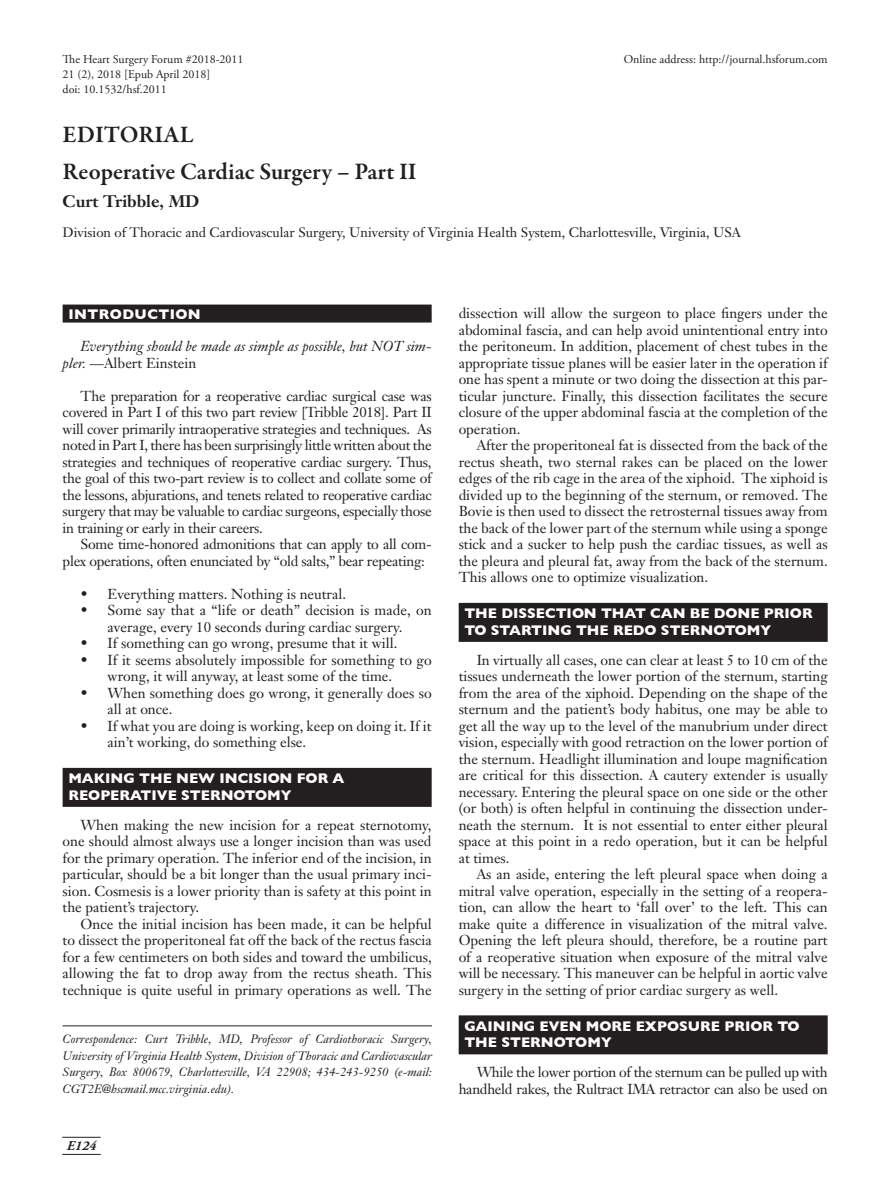
<style>
.page{position:relative;width:891px;height:1188px;background:#fff}
.page>*{position:absolute;margin:0;border:0;box-sizing:border-box;transform-origin:0 0}
.t1{font:600 24px "Garamond Premr Pro";color:#231f20}
.Authors{font:700 16.5px "Janson Text";color:#231f20}
.Body_Text{font:14.25px/16.5px "Janson Text";color:#231f20;text-align:justify}
.Body_Text-2{font:14.25px/16.5px "Janson Text";letter-spacing:-.02em;color:#231f20}
.H1___2_Lines{font:700 14.25px/16.5px "Gill Sans";color:#fff}
.Body_Text-3{font:italic 14.25px/16.5px "Janson Text";letter-spacing:.005em;color:#231f20}
.H1___2_Lines-2{font:700 14.25px "Gill Sans";letter-spacing:.03em;color:#fff}
.Affiliation{font:13.5px "Janson Text";color:#231f20}
.t2{font:italic 700 13.5px "Adobe Garamond Pro";color:#231f20}
.Correspondence_First{font:italic 12px/16.8px "Janson Text";letter-spacing:.005em;color:#231f20;text-align:justify}
.Doi{font:12px "Adobe Garamond Pro";color:#231f20}
.s1{font-style:normal}
</style>
<div class="page">
<hr style="left:62px;top:1137px;width:39px;height:1px;background:#231f20">
<hr style="left:62px;top:1154px;width:39px;height:1px;background:#231f20">
<div style="left:63px;top:305px;width:369px;height:18px;background:#231f20"></div>
<div style="left:63px;top:768px;width:369px;height:39px;background:#231f20"></div>
<div style="left:459px;top:603px;width:369px;height:39px;background:#231f20"></div>
<div style="left:459px;top:1015px;width:369px;height:39px;background:#231f20"></div>
<hr style="left:63px;top:1025px;width:369px;height:1px;background:#231f20">
<p class="Doi" style="left:63px;top:52px;width:182px">The Heart Surgery Forum #2018-2011</p>
<p class="Doi" style="left:63px;top:67px;width:149px">21 (2), 2018 [Epub April 2018]</p>
<p class="Doi" style="left:63px;top:82px;width:106px">doi: 10.1532/hsf.2011</p>
<p class="t1" style="left:63px;top:120px;width:133px">EDITORIAL</p>
<p class="t1" style="left:63px;top:157px;width:356px">Reoperative Cardiac Surgery – Part II</p>
<p class="Authors" style="left:63px;top:191px;width:138px">Curt Tribble, MD</p>
<p class="Affiliation" style="left:63px;top:224px;width:680px">Division of Thoracic and Cardiovascular Surgery, University of Virginia Health System, Charlottesville, Virginia, USA</p>
<p class="Doi" style="left:624px;top:52px;width:205px">Online address: http://journal.hsforum.com</p>
<h1 class="H1___2_Lines-2" style="left:68px;top:303px;width:134px">INTRODUCTION</h1>
<p class="Body_Text-3" style="left:63px;top:338px;width:371px;text-indent:18px">Everything should be made as simple as possible, but NOT sim&shy;pler. <span class="s1">—Albert Einstein</span></p>
<p class="Body_Text" style="left:63px;top:387px;width:371px;text-indent:18px">The preparation for a reoperative cardiac surgical case was covered in Part I of this two part review [Tribble 2018]. Part II will cover primarily intraoperative strategies and techniques. As noted in Part I, there has been surprisingly little written about the strategies and techniques of reoperative cardiac surgery. Thus, the goal of this two-part review is to collect and collate some of the lessons, abjurations, and tenets related to reoperative cardiac surgery that may be valuable to cardiac surgeons, especially those in training or early in their careers.</p>
<p class="Body_Text-2" style="left:63px;top:536px;width:371px;text-indent:18px">Some time-honored admonitions that can apply to all com&shy;plex operations, often enunciated by “old salts,” bear repeating:</p>
<p class="Body_Text" style="left:81px;top:585px;width:267px">• Everything matters. Nothing is neutral.</p>
<p class="Body_Text" style="left:81px;top:602px;width:353px;text-align:center">• Some say that a “life or death” decision is made, on average, every 10 seconds during cardiac surgery.</p>
<p class="Body_Text" style="left:81px;top:635px;width:318px">• If something can go wrong, presume that it will.</p>
<p class="Body_Text" style="left:108px;top:651px;width:326px;text-indent:-27px">• If it seems absolutely impossible for something to go wrong, it will anyway, at least some of the time.</p>
<p class="Body_Text" style="left:108px;top:684px;width:326px;text-indent:-27px">• When something does go wrong, it generally does so all at once.</p>
<p class="Body_Text" style="left:108px;top:717px;width:326px;text-indent:-27px">• If what you are doing is working, keep on doing it. If it ain’t working, do something else.</p>
<p class="H1___2_Lines" style="left:68px;top:770px;width:278px">MAKING THE NEW INCISION FOR A<br>REOPERATIVE STERNOTOMY</p>
<p class="Body_Text" style="left:63px;top:816px;width:371px;text-indent:18px">When making the new incision for a repeat sternotomy, one should almost always use a longer incision than was used for the primary operation. The inferior end of the incision, in particular, should be a bit longer than the usual primary inci&shy;sion. Cosmesis is a lower priority than is safety at this point in the patient’s trajectory.</p>
<p class="Body_Text" style="left:63px;top:915px;width:371px;text-indent:18px">Once the initial incision has been made, it can be helpful to dissect the properitoneal fat off the back of the rectus fascia for a few centimeters on both sides and toward the umbilicus, allowing the fat to drop away from the rectus sheath. This technique is quite useful in primary operations as well. The</p>
<p class="Correspondence_First" style="left:63px;top:1030px;width:371px">Correspondence: Curt Tribble, MD, Professor of Cardiothoracic Surgery, University of Virginia Health System, Division of Thoracic and Cardiovascular Surgery, Box 800679, Charlottesville, VA 22908; 434-243-9250 (e-mail:<br>CGT2E@hscmail.mcc.virginia.edu).</p>
<p class="t2" style="left:67px;top:1138px;width:31px">E124</p>
<p class="Body_Text" style="left:459px;top:305px;width:371px">dissection will allow the surgeon to place fingers under the abdominal fascia, and can help avoid unintentional entry into the peritoneum. In addition, placement of chest tubes in the appropriate tissue planes will be easier later in the operation if one has spent a minute or two doing the dissection at this par&shy;ticular juncture. Finally, this dissection facilitates the secure closure of the upper abdominal fascia at the completion of the operation.</p>
<p class="Body_Text" style="left:459px;top:437px;width:371px;text-indent:18px">After the properitoneal fat is dissected from the back of the rectus sheath, two sternal rakes can be placed on the lower edges of the rib cage in the area of the xiphoid. The xiphoid is divided up to the beginning of the sternum, or removed. The Bovie is then used to dissect the retrosternal tissues away from the back of the lower part of the sternum while using a sponge stick and a sucker to help push the cardiac tissues, as well as the pleura and pleural fat, away from the back of the sternum.<br>This allows one to optimize visualization.</p>
<p class="H1___2_Lines" style="left:464px;top:605px;width:350px">THE DISSECTION THAT CAN BE DONE PRIOR<br>TO STARTING THE REDO STERNOTOMY</p>
<p class="Body_Text" style="left:459px;top:651px;width:371px;text-indent:18px">In virtually all cases, one can clear at least 5 to 10 cm of the tissues underneath the lower portion of the sternum, starting from the area of the xiphoid. Depending on the shape of the sternum and the patient’s body habitus, one may be able to get all the way up to the level of the manubrium under direct vision, especially with good retraction on the lower portion of the sternum. Headlight illumination and loupe magnification are critical for this dissection. A cautery extender is usually necessary. Entering the pleural space on one side or the other (or both) is often helpful in continuing the dissection under&shy;neath the sternum. It is not essential to enter either pleural space at this point in a redo operation, but it can be helpful at times.</p>
<p class="Body_Text" style="left:459px;top:866px;width:371px;text-indent:18px">As an aside, entering the left pleural space when doing a mitral valve operation, especially in the setting of a reopera&shy;tion, can allow the heart to ‘fall over’ to the left. This can make quite a difference in visualization of the mitral valve.<br>Opening the left pleura should, therefore, be a routine part of a reoperative situation when exposure of the mitral valve will be necessary. This maneuver can be helpful in aortic valve surgery in the setting of prior cardiac surgery as well.</p>
<p class="H1___2_Lines" style="left:464px;top:1017px;width:337px">GAINING EVEN MORE EXPOSURE PRIOR TO<br>THE STERNOTOMY</p>
<p class="Body_Text-2" style="left:459px;top:1064px;width:371px;text-align:right">While the lower portion of the sternum can be pulled up with handheld rakes, the Rultract IMA retractor can also be used on</p>
</div>
